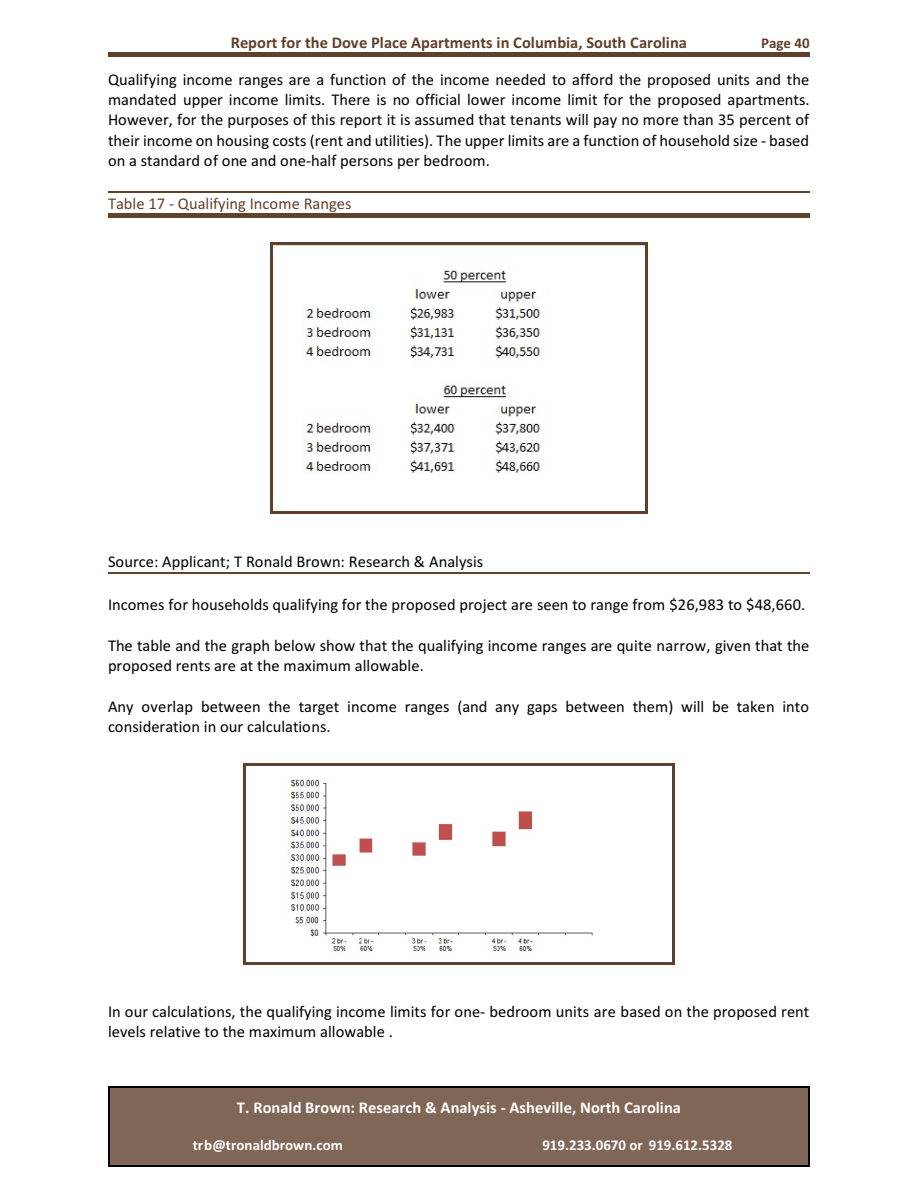
<style>
.page{position:relative;width:918px;height:1188px;background:#fff}
.page>*{position:absolute;margin:0;border:0;box-sizing:border-box;transform-origin:0 0}
.t1{font:16.5px/20.4px "Calibri";color:#000}
.t2{font:700 16.5px "Calibri";letter-spacing:.005em;color:#fff}
.t3{font:700 16.5px "Calibri";color:#61402b}
.t4{font:16.5px "Calibri";color:#61402b}
.t5{font:700 15px "Calibri";color:#fff}
.t6{font:700 15px "Calibri";color:#61402b}
</style>
<div class="page">
<div style="left:108px;top:1087px;width:702px;height:79px;background:#806657"></div>
<hr style="left:108px;top:1087px;width:1px;height:79px;background:#000">
<hr style="left:809px;top:1087px;width:1px;height:79px;background:#000">
<hr style="left:108px;top:1087px;width:702px;height:1px;background:#000">
<hr style="left:108px;top:1165px;width:702px;height:1px;background:#000">
<hr style="left:108px;top:53px;width:702px;height:4px;background:#61402b">
<img style="left:273px;top:245px;width:372px;height:228px">
<hr style="left:270px;top:243px;width:3px;height:270px;background:#61402b">
<hr style="left:645px;top:243px;width:3px;height:270px;background:#61402b">
<hr style="left:270px;top:243px;width:378px;height:2px;background:#61402b">
<hr style="left:270px;top:511px;width:378px;height:3px;background:#61402b">
<img style="left:290px;top:779px;width:303px;height:173px">
<hr style="left:243px;top:764px;width:3px;height:200px;background:#61402b">
<hr style="left:672px;top:764px;width:3px;height:200px;background:#61402b">
<hr style="left:243px;top:764px;width:432px;height:2px;background:#61402b">
<hr style="left:243px;top:962px;width:432px;height:3px;background:#61402b">
<hr style="left:108px;top:191px;width:702px;height:2px;background:#61422b">
<hr style="left:108px;top:213px;width:702px;height:4px;background:#61422b">
<hr style="left:108px;top:572px;width:702px;height:2px;background:#61422b">
<p class="t3" style="left:231px;top:36px;width:458px">Report for the Dove Place Apartments in Columbia, South Carolina</p>
<p class="t6" style="left:761px;top:37px;width:50px">Page 40</p>
<p class="t1" style="left:108px;top:70px;width:703px;text-align:justify">Qualifying income ranges are a function of the income needed to afford the proposed units and the mandated upper income limits. There is no official lower income limit for the proposed apartments.<br>However, for the purposes of this report it is assumed that tenants will pay no more than 35 percent of their income on housing costs (rent and utilities). The upper limits are a function of household size - based on a standard of one and one-half persons per bedroom.</p>
<p class="t4" style="left:108px;top:197px;width:245px">Table 17 - Qualifying Income Ranges</p>
<p class="t1" style="left:108px;top:553px;width:377px">Source: Applicant; T Ronald Brown: Research &amp; Analysis</p>
<p class="t1" style="left:108px;top:596px;width:699px">Incomes for households qualifying for the proposed project are seen to range from $26,983 to $48,660.</p>
<p class="t1" style="left:108px;top:636px;width:703px">The table and the graph below show that the qualifying income ranges are quite narrow, given that the proposed rents are at the maximum allowable.</p>
<p class="t1" style="left:108px;top:697px;width:703px">Any overlap between the target income ranges (and any gaps between them) will be taken into consideration in our calculations.</p>
<p class="t1" style="left:108px;top:1002px;width:703px">In our calculations, the qualifying income limits for one- bedroom units are based on the proposed rent levels relative to the maximum allowable .</p>
<p class="t2" style="left:237px;top:1101px;width:446px">T. Ronald Brown: Research &amp; Analysis - Asheville, North Carolina</p>
<p class="t5" style="left:193px;top:1139px;width:152px">trb@tronaldbrown.com</p>
<p class="t5" style="left:542px;top:1139px;width:192px">919.233.0670 or 919.612.5328</p>
</div>
